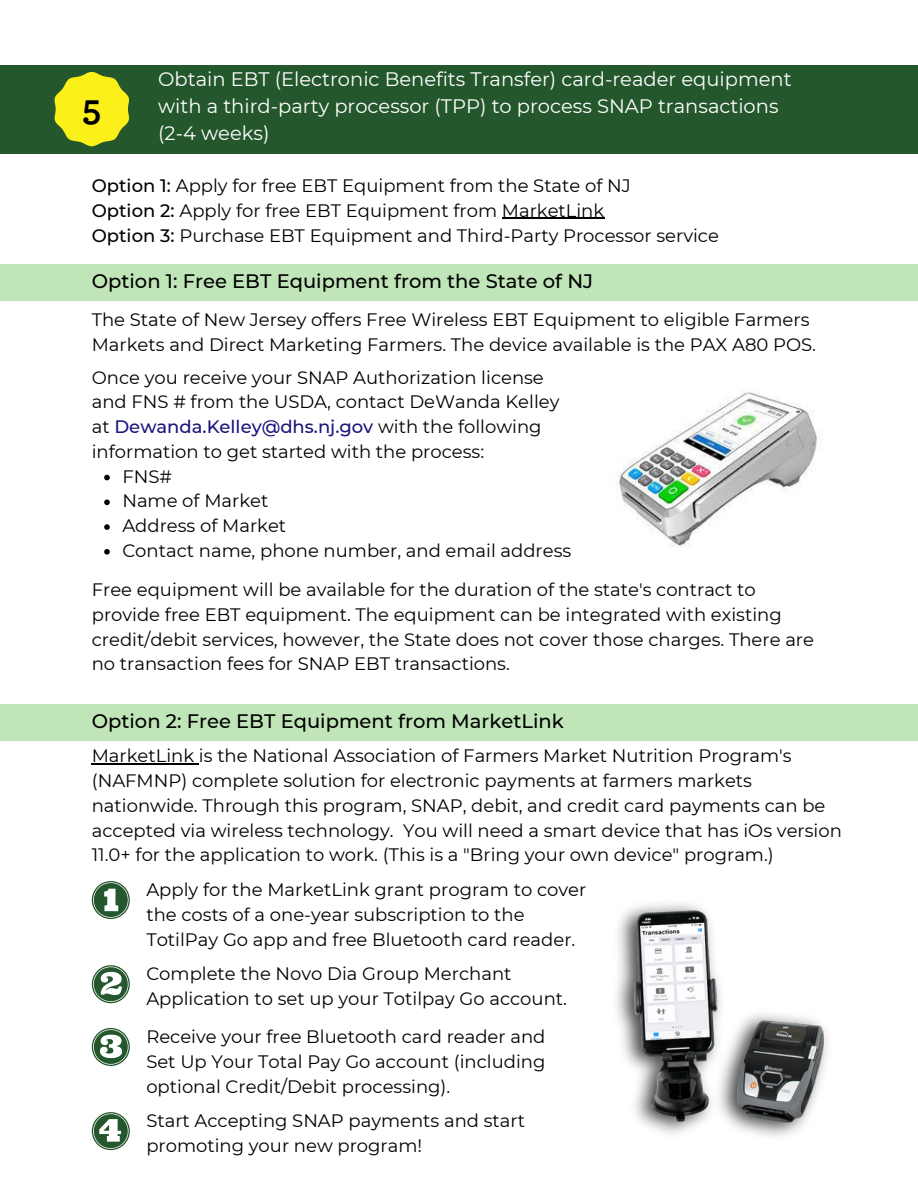
<style>
.page{position:relative;width:918px;height:1188px;background:#fff}
.page>*{position:absolute;margin:0;border:0;box-sizing:border-box;transform-origin:0 0}
.t1{font:700 37.5px "Archer";color:#000}
.t2{font:19.5px/27px "Montserrat";color:#fff}
.t3{font:500 19.5px "Montserrat";color:#000}
.t4{font:18px/24.8px "Montserrat";color:#000}
.s1{font-weight:500}
.s2{font-weight:500;color:#18157c}
</style>
<div class="page">
<div style="left:0;top:65px;width:918px;height:88px;background:#25572d"></div>
<svg style="left:54px;top:72px;width:75px;height:74px"></svg>
<div style="left:0;top:264px;width:918px;height:36px;background:#c0e5b9"></div>
<div style="left:0;top:704px;width:918px;height:37px;background:#c0e5b9"></div>
<svg style="left:92px;top:881px;width:38px;height:38px"></svg>
<svg style="left:92px;top:965px;width:38px;height:38px"></svg>
<svg style="left:92px;top:1028px;width:38px;height:38px"></svg>
<svg style="left:92px;top:1112px;width:38px;height:38px"></svg>
<img style="left:618px;top:390px;width:199px;height:157px">
<img style="left:616px;top:903px;width:212px;height:234px">
<svg style="left:104px;top:475px;width:6px;height:5px"></svg>
<svg style="left:104px;top:499px;width:6px;height:6px"></svg>
<svg style="left:104px;top:524px;width:6px;height:6px"></svg>
<svg style="left:104px;top:549px;width:6px;height:6px"></svg>
<hr style="left:502px;top:218px;width:102px;height:1px;background:#000">
<hr style="left:92px;top:764px;width:107px;height:1px;background:#000">
<p class="t1" style="left:82px;top:90px;width:21px">5</p>
<p class="t2" style="left:158px;top:66px;width:635px">Obtain EBT (Electronic Benefits Transfer) card-reader equipment with a third-party processor (TPP) to process SNAP transactions (2-4 weeks)</p>
<p class="t4" style="left:92px;top:173px;width:541px"><span class="s1">Option 1:</span> Apply for free EBT Equipment from the State of NJ</p>
<p class="t4" style="left:92px;top:198px;width:514px"><span class="s1">Option 2:</span> Apply for free EBT Equipment from MarketLink</p>
<p class="t4" style="left:92px;top:223px;width:629px"><span class="s1">Option 3:</span> Purchase EBT Equipment and Third-Party Processor service</p>
<p class="t3" style="left:92px;top:269px;width:503px">Option 1: Free EBT Equipment from the State of NJ</p>
<p class="t4" style="left:92px;top:308px;width:726px">The State of New Jersey offers Free Wireless EBT Equipment to eligible Farmers<br>Markets and Direct Marketing Farmers. The device available is the PAX A80 POS.</p>
<p class="t4" style="left:92px;top:365px;width:469px">Once you receive your SNAP Authorization license and FNS # from the USDA, contact DeWanda Kelley at <span class="s2">Dewanda.Kelley@dhs.nj.gov</span> with the following information to get started with the process:</p>
<p class="t4" style="left:122px;top:464px;width:51px">FNS#</p>
<p class="t4" style="left:122px;top:489px;width:148px">Name of Market</p>
<h1 class="t4" style="left:122px;top:513px;width:165px">Address of Market</h1>
<p class="t4" style="left:122px;top:538px;width:450px">Contact name, phone number, and email address</p>
<p class="t4" style="left:92px;top:577px;width:724px">Free equipment will be available for the duration of the state's contract to provide free EBT equipment. The equipment can be integrated with existing credit/debit services, however, the State does not cover those charges. There are no transaction fees for SNAP EBT transactions.</p>
<h1 class="t3" style="left:92px;top:710px;width:474px">Option 2: Free EBT Equipment from MarketLink</h1>
<p class="t4" style="left:92px;top:744px;width:752px">MarketLink is the National Association of Farmers Market Nutrition Program's (NAFMNP) complete solution for electronic payments at farmers markets nationwide. Through this program, SNAP, debit, and credit card payments can be accepted via wireless technology. You will need a smart device that has iOs version 11.0+ for the application to work. (This is a "Bring your own device" program.)</p>
<p class="t4" style="left:146px;top:877px;width:441px">Apply for the MarketLink grant program to cover the costs of a one-year subscription to the<br>TotilPay Go app and free Bluetooth card reader.</p>
<p class="t4" style="left:146px;top:961px;width:422px">Complete the Novo Dia Group Merchant<br>Application to set up your Totilpay Go account.</p>
<p class="t4" style="left:146px;top:1024px;width:401px;text-align:justify">Receive your free Bluetooth card reader and Set Up Your Total Pay Go account (including optional Credit/Debit processing).</p>
<p class="t4" style="left:146px;top:1108px;width:380px">Start Accepting SNAP payments and start promoting your new program!</p>
</div>
